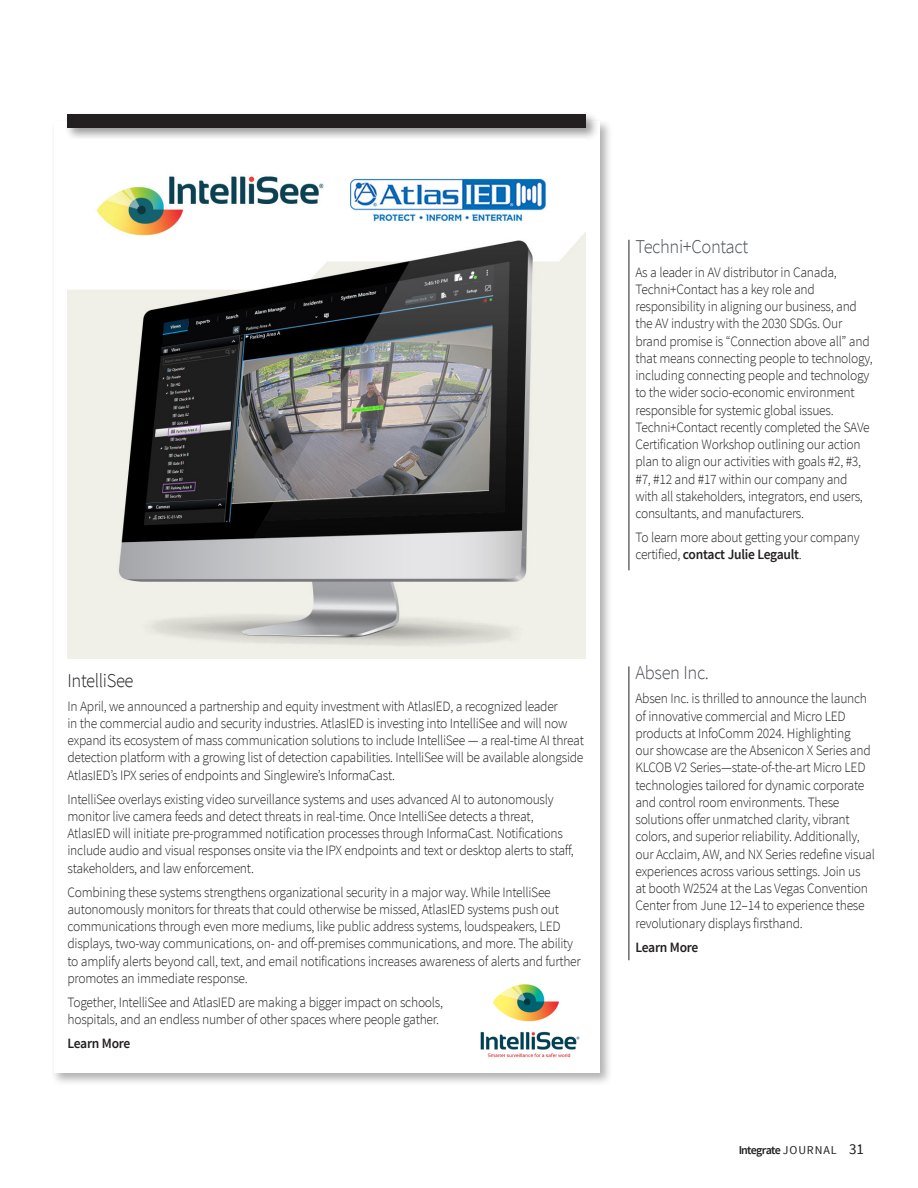
<style>
.page{position:relative;width:918px;height:1188px;background:#fff}
.page>*{position:absolute;margin:0;border:0;box-sizing:border-box;transform-origin:0 0}
.t1{font:300 19.5px "Source Sans Pro";letter-spacing:-.02em;color:#494e54;scale:.95 1}
.t2{font:300 19.5px "Source Sans Pro";letter-spacing:-.02em;color:#231f20;scale:.95 1}
.t3{font:300 14.25px/17.2px "Source Sans Pro";letter-spacing:-.02em;color:#231f20;scale:.95 1}
.t4{font:600 14.25px "Source Sans Pro";letter-spacing:-.02em;color:#231f20;scale:.95 1}
.t5{font:600 12px "Source Sans Pro";letter-spacing:-.065em;color:#231f20}
.s1{font-weight:600}
.s2{font-weight:400}
.s3{font-weight:400;font-size:15px}
</style>
<div class="page">
<hr style="left:629px;top:240px;width:1px;height:330px;background:#231f20">
<hr style="left:629px;top:666px;width:1px;height:294px;background:#231f20">
<div style="left:51px;top:118px;width:562px;height:968px;background:#231f20;opacity:.35"></div>
<div style="left:54px;top:122px;width:546px;height:951px;background:#fff"></div>
<img style="left:480px;top:984px;width:100px;height:74px">
<div style="left:64px;top:111px;width:535px;height:31px;background:#231f20;opacity:.45"></div>
<div style="left:68px;top:115px;width:518px;height:13px;background:#231f20"></div>
<img style="left:68px;top:140px;width:518px;height:518px">
<p class="t2" style="left:68px;top:668px;width:71px">IntelliSee</p>
<p class="t3" style="left:68px;top:697px;width:545px">In April, we announced a partnership and equity investment with AtlasIED, a recognized leader<br>in the commercial audio and security industries. AtlasIED is investing into IntelliSee and will now expand its ecosystem of mass communication solutions to include IntelliSee — a real-time AI threat detection platform with a growing list of detection capabilities. IntelliSee will be available alongside AtlasIED’s IPX series of endpoints and Singlewire’s InformaCast.</p>
<p class="t3" style="left:68px;top:790px;width:534px">IntelliSee overlays existing video surveillance systems and uses advanced AI to autonomously monitor live camera feeds and detect threats in real-time. Once IntelliSee detects a threat, AtlasIED will initiate pre-programmed notification processes through InformaCast. Notifications include audio and visual responses onsite via the IPX endpoints and text or desktop alerts to staff, stakeholders, and law enforcement.</p>
<p class="t3" style="left:68px;top:883px;width:542px">Combining these systems strengthens organizational security in a major way. While IntelliSee autonomously monitors for threats that could otherwise be missed, AtlasIED systems push out communications through even more mediums, like public address systems, loudspeakers, LED displays, two-way communications, on- and off-premises communications, and more. The ability to amplify alerts beyond call, text, and email notifications increases awareness of alerts and further promotes an immediate response.</p>
<p class="t3" style="left:68px;top:994px;width:397px">Together, IntelliSee and AtlasIED are making a bigger impact on schools, hospitals, and an endless number of other spaces where people gather.</p>
<p class="t4" style="left:68px;top:1035px;width:68px">Learn More</p>
<p class="t1" style="left:635px;top:234px;width:120px">Techni+Contact</p>
<p class="t3" style="left:635px;top:263px;width:251px">As a leader in AV distributor in Canada, Techni+Contact has a key role and responsibility in aligning our business, and the AV industry with the 2030 SDGs. Our brand promise is “Connection above all” and that means connecting people to technology, including connecting people and technology to the wider socio-economic environment responsible for systemic global issues.<br>Techni+Contact recently completed the SAVe Certification Workshop outlining our action plan to align our activities with goals #2, #3, #7, #12 and #17 within our company and with all stakeholders, integrators, end users, consultants, and manufacturers.</p>
<p class="t3" style="left:635px;top:529px;width:237px">To learn more about getting your company certified, <span class="s1">contact Julie Legault</span>.</p>
<p class="t1" style="left:635px;top:661px;width:79px">Absen Inc.</p>
<p class="t3" style="left:635px;top:690px;width:254px">Absen Inc. is thrilled to announce the launch of innovative commercial and Micro LED products at InfoComm 2024. Highlighting<br>our showcase are the Absenicon X Series and KLCOB V2 Series—state-of-the-art Micro LED technologies tailored for dynamic corporate and control room environments. These solutions offer unmatched clarity, vibrant colors, and superior reliability. Additionally, our Acclaim, AW, and NX Series redefine visual experiences across various settings. Join us<br>at booth W2524 at the Las Vegas Convention Center from June 12–14 to experience these revolutionary displays firsthand.</p>
<p class="t4" style="left:635px;top:938px;width:68px">Learn More</p>
<p class="t5" style="left:739px;top:1143px;width:127px">Integrate <span class="s2">JOURNAL</span> <span class="s3">31</span></p>
</div>
